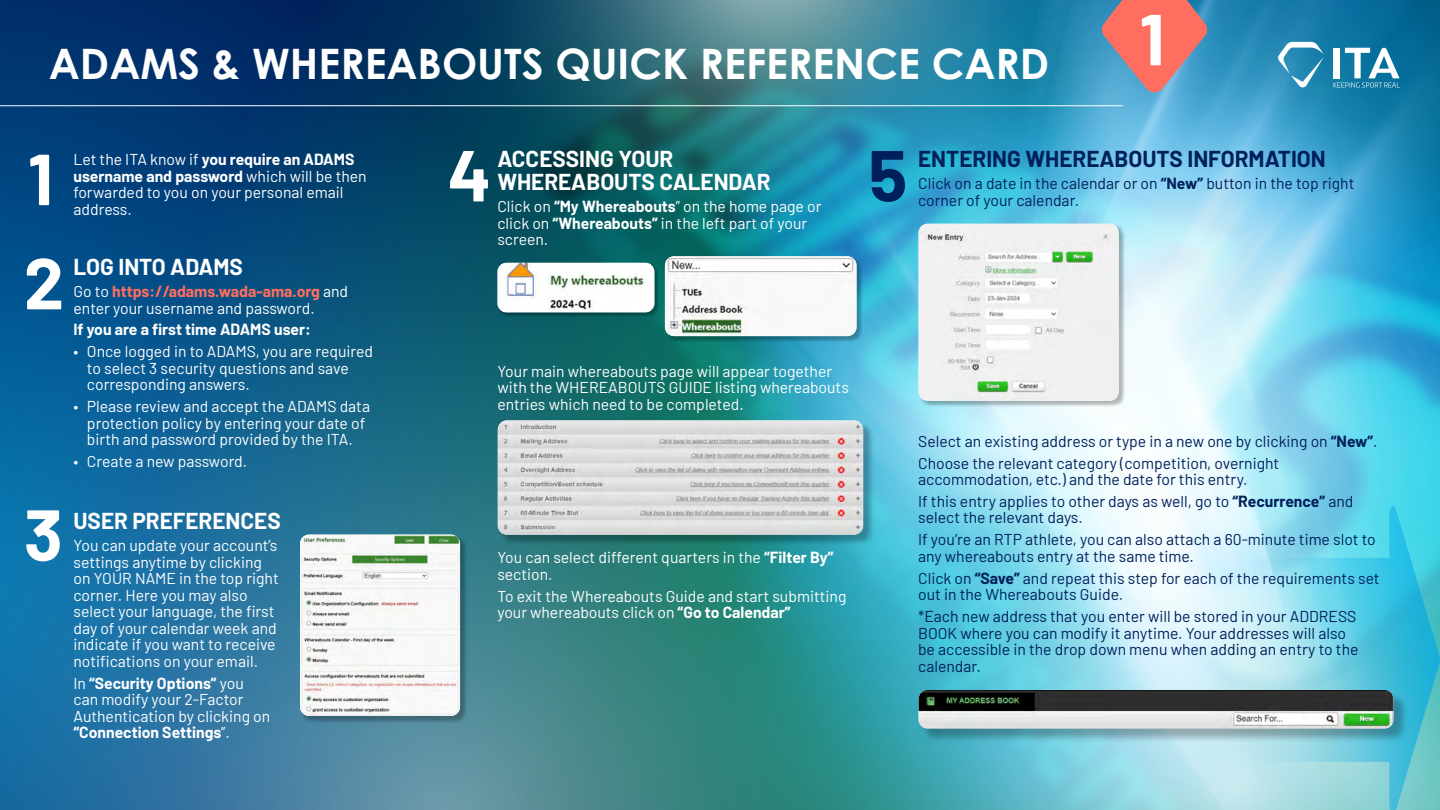
<style>
.page{position:relative;width:1440px;height:810px;background:#fff}
.page>*{position:absolute;margin:0;border:0;box-sizing:border-box;transform-origin:0 0}
.t1{font:700 72.07px "Barlow";color:#fff}
.t2{font:700 72.07px "Barlow";color:#00205b}
.t3{font:700 42px "Century Gothic";color:#fff}
.t4{font:700 22.5px/23.2px "Barlow";color:#fff}
.t5{font:700 22.5px "Barlow";color:#00205b}
.t6{font:15.75px/16.5px "Barlow";color:#fff}
.t7{font:15.75px/21.9px "Barlow";color:#00205b}
.t8{font:700 15.75px "Barlow";color:#fff}
.s1{font-weight:700}
.s2{font-weight:700;color:#ff6e5f}
</style>
<div class="page">
<img style="left:0;top:0;width:438px;height:90px">
<svg style="left:438px;top:0;width:100px;height:90px;background:#033b5c"></svg>
<svg style="left:0;top:90px;width:538px;height:720px;background:#17628b"></svg>
<img style="left:538px;top:0;width:902px;height:810px">
<svg style="left:1070px;top:558px;width:319px;height:204px;background:#ace4f2"></svg>
<svg style="left:1389px;top:503px;width:51px;height:307px;background:#3fc0d7"></svg>
<svg style="left:1334px;top:48px;width:66px;height:40px"></svg>
<svg style="left:1278px;top:42px;width:46px;height:46px"></svg>
<div style="left:1334px;top:48px;width:6px;height:30px;background:#fff"></div>
<svg style="left:1101px;top:0;width:107px;height:94px;background:#ba8087"></svg>
<hr style="left:0;top:105px;width:1123px;height:1px;background:#fff">
<div style="left:301px;top:536px;width:167px;height:188px;background:#000;opacity:.28"></div>
<img style="left:300px;top:535px;width:160px;height:181px">
<div style="left:498px;top:264px;width:162px;height:53px;background:#000;opacity:.28"></div>
<div style="left:497px;top:263px;width:158px;height:49px;background:#fff;border-radius:9px"></div>
<img style="left:501px;top:263px;width:150px;height:49px">
<div style="left:666px;top:257px;width:197px;height:85px;background:#000;opacity:.28"></div>
<img style="left:665px;top:256px;width:191px;height:80px">
<div style="left:499px;top:422px;width:376px;height:124px;background:#000;opacity:.28"></div>
<img style="left:498px;top:420px;width:365px;height:115px">
<div style="left:920px;top:225px;width:205px;height:182px;background:#000;opacity:.28"></div>
<img style="left:919px;top:224px;width:200px;height:177px">
<div style="left:921px;top:692px;width:487px;height:51px;background:#000;opacity:.28"></div>
<img style="left:919px;top:690px;width:475px;height:39px">
<h2 class="t3" style="left:49px;top:32px;width:1002px">ADAMS &amp; WHEREABOUTS QUICK REFERENCE CARD</h2>
<h1 class="t1" style="left:1139px;top:-14px;width:27px">1</h1>
<h1 class="t1" style="left:28px;top:126px;width:27px">1</h1>
<p class="t6" style="left:74px;top:150px;width:295px">Let the ITA know if <span class="s1">you require an ADAMS username and password</span> which will be then forwarded to you on your personal email address.</p>
<h1 class="t1" style="left:24px;top:230px;width:42px">2</h1>
<h3 class="t4" style="left:74px;top:254px;width:171px">LOG INTO ADAMS</h3>
<p class="t6" style="left:74px;top:282px;width:276px">Go to <span class="s2">https://adams.wada-ama.org</span> and enter your username and password.</p>
<p class="t8" style="left:74px;top:318px;width:239px">If you are a first time ADAMS user:</p>
<p class="t6" style="left:87px;top:342px;width:288px;text-indent:-13px">• Once logged in to ADAMS, you are required to select 3 security questions and save corresponding answers.</p>
<p class="t6" style="left:74px;top:397px;width:298px;text-align:center">• Please review and accept the ADAMS data protection policy by entering your date of birth and password provided by the ITA.</p>
<p class="t6" style="left:74px;top:452px;width:175px">• Create a new password.</p>
<h1 class="t1" style="left:24px;top:482px;width:40px">3</h1>
<h3 class="t4" style="left:74px;top:508px;width:209px">USER PREFERENCES</h3>
<p class="t6" style="left:74px;top:536px;width:207px">You can update your account’s settings anytime by clicking on YOUR NAME in the top right corner. Here you may also select your language, the first day of your calendar week and indicate if you want to receive notifications on your email.</p>
<p class="t6" style="left:74px;top:673px;width:198px">In <span class="s1">“Security Options”</span> you can modify your 2-Factor<br>Authentication by clicking on <span class="s1">“Connection Settings</span>”.</p>
<h1 class="t1" style="left:448px;top:122px;width:45px">4</h1>
<h1 class="t2" style="left:869px;top:122px;width:40px">5</h1>
<h3 class="t4" style="left:497px;top:146px;width:275px">ACCESSING YOUR<br>WHEREABOUTS CALENDAR</h3>
<p class="t6" style="left:497px;top:197px;width:326px">Click on <span class="s1">“My Whereabouts</span>” on the home page or click on <span class="s1">“Whereabouts”</span> in the left part of your screen.</p>
<h3 class="t5" style="left:918px;top:142px;width:409px">ENTERING WHEREABOUTS INFORMATION</h3>
<p class="t7" style="left:918px;top:174px;width:438px;line-height:16.5px">Click on a date in the calendar or on <span class="s1">“New”</span> button in the top right corner of your calendar.</p>
<p class="t6" style="left:497px;top:362px;width:353px">Your main whereabouts page will appear together with the WHEREABOUTS GUIDE listing whereabouts entries which need to be completed.</p>
<p class="t6" style="left:497px;top:548px;width:338px">You can select different quarters in the <span class="s1">“Filter By” </span>section.</p>
<p class="t6" style="left:497px;top:587px;width:351px">To exit the Whereabouts Guide and start submitting your whereabouts click on <span class="s1">“Go to Calendar”</span></p>
<p class="t7" style="left:918px;top:429px;width:461px">Select an existing address or type in a new one by clicking on <span class="s1">“New”</span>.<br>Choose the relevant category (competition, overnight</p>
<p class="t7" style="left:918px;top:467px;width:437px">accommodation, etc.) and the date for this entry.<br>If this entry applies to other days as well, go to <span class="s1">“Recurrence”</span> and</p>
<p class="t7" style="left:918px;top:506px;width:459px">select the relevant days.<br>If you’re an RTP athlete, you can also attach a 60-minute time slot to</p>
<p class="t7" style="left:918px;top:544px;width:463px">any whereabouts entry at the same time.<br>Click on <span class="s1">“Save”</span> and repeat this step for each of the requirements set</p>
<p class="t7" style="left:918px;top:582px;width:440px">out in the Whereabouts Guide.<br>*Each new address that you enter will be stored in your ADDRESS</p>
<p class="t7" style="left:918px;top:624px;width:442px;line-height:16.5px">BOOK where you can modify it anytime. Your addresses will also be accessible in the drop down menu when adding an entry to the calendar.</p>
</div>
